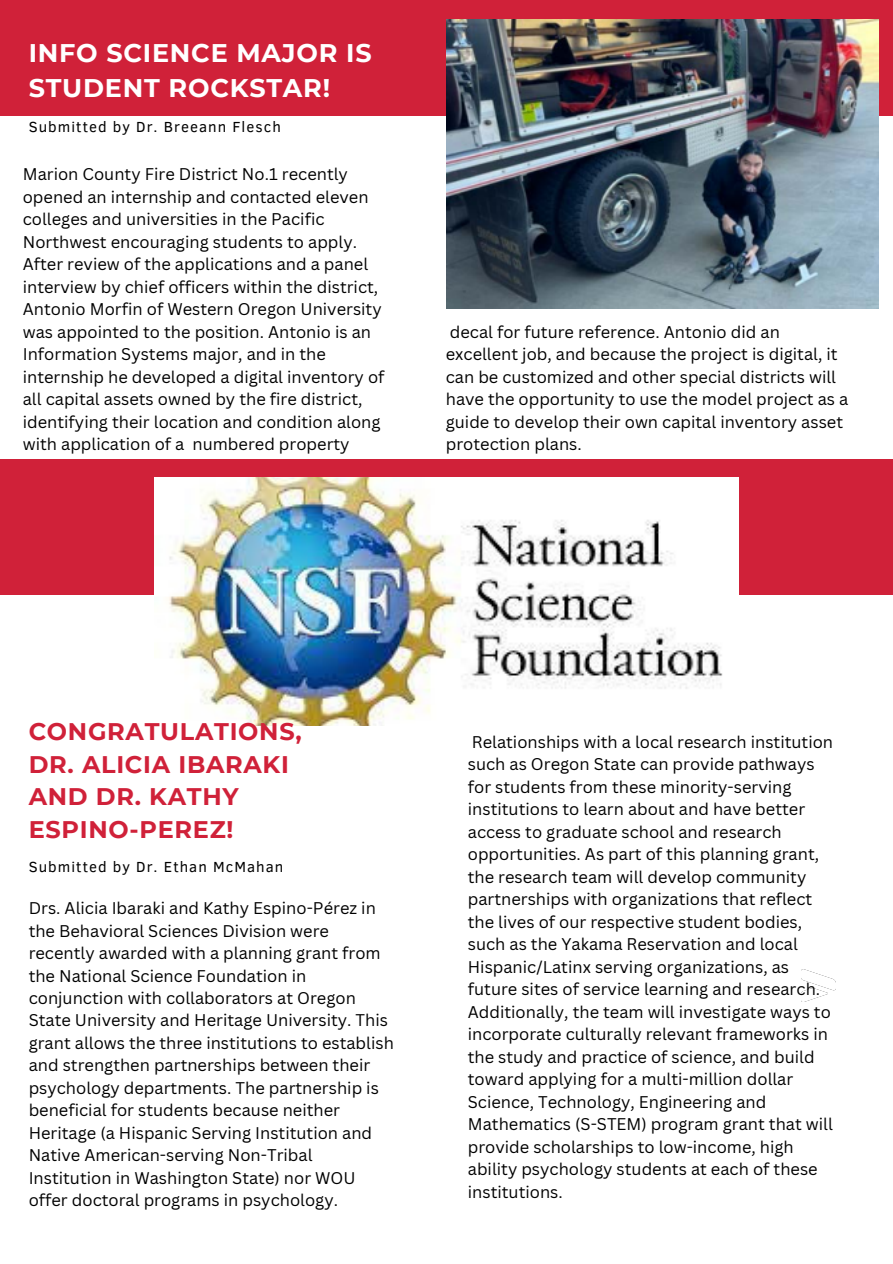
<style>
.page{position:relative;width:893px;height:1264px;background:#fff}
.page>*{position:absolute;margin:0;border:0;box-sizing:border-box;transform-origin:0 0}
.t1{font:700 25.5px/34.8px "Montserrat";letter-spacing:.03em;color:#fff}
.t2{font:700 24px/32.5px "Montserrat";letter-spacing:.03em;color:#d02139}
.t3{font:16.5px/22.5px "Canva Sans";color:#000}
.t4{font:15px "Clear Sans";letter-spacing:.07em;color:#000}
</style>
<div class="page">
<img style="left:801px;top:969px;width:34px;height:32px">
<div style="left:0;top:1px;width:892px;height:114px;background:#d02139"></div>
<img style="left:447px;top:20px;width:431px;height:288px">
<div style="left:0;top:459px;width:892px;height:135px;background:#d02139"></div>
<img style="left:155px;top:478px;width:583px;height:247px">
<h1 class="t1" style="left:29px;top:36px;width:344px">INFO SCIENCE MAJOR IS<br>STUDENT ROCKSTAR!</h1>
<p class="t4" style="left:29px;top:116px;width:254px">Submitted by Dr. Breeann Flesch</p>
<p class="t3" style="left:23px;top:163px;width:363px">Marion County Fire District No.1 recently opened an internship and contacted eleven colleges and universities in the Pacific Northwest encouraging students to apply.<br>After review of the applications and a panel interview by chief officers within the district, Antonio Morfin of Western Oregon University was appointed to the position. Antonio is an Information Systems major, and in the internship he developed a digital inventory of all capital assets owned by the fire district, identifying their location and condition along with application of a numbered property</p>
<p class="t3" style="left:446px;top:320px;width:404px">decal for future reference. Antonio did an excellent job, and because the project is digital, it can be customized and other special districts will have the opportunity to use the model project as a guide to develop their own capital inventory asset protection plans.</p>
<h2 class="t2" style="left:29px;top:715px;width:274px">CONGRATULATIONS,<br>DR. ALICIA IBARAKI<br>AND DR. KATHY<br>ESPINO-PEREZ!</h2>
<p class="t4" style="left:29px;top:855px;width:256px">Submitted by Dr. Ethan McMahan</p>
<p class="t3" style="left:29px;top:896px;width:367px">Drs. Alicia Ibaraki and Kathy Espino-Pérez in the Behavioral Sciences Division were recently awarded with a planning grant from the National Science Foundation in conjunction with collaborators at Oregon State University and Heritage University. This grant allows the three institutions to establish and strengthen partnerships between their psychology departments. The partnership is beneficial for students because neither Heritage (a Hispanic Serving Institution and Native American-serving Non-Tribal Institution in Washington State) nor WOU offer doctoral programs in psychology.</p>
<p class="t3" style="left:468px;top:730px;width:367px">Relationships with a local research institution such as Oregon State can provide pathways for students from these minority-serving institutions to learn about and have better access to graduate school and research opportunities. As part of this planning grant, the research team will develop community partnerships with organizations that reflect the lives of our respective student bodies, such as the Yakama Reservation and local Hispanic/Latinx serving organizations, as future sites of service learning and research.<br>Additionally, the team will investigate ways to incorporate culturally relevant frameworks in the study and practice of science, and build toward applying for a multi-million dollar Science, Technology, Engineering and Mathematics (S-STEM) program grant that will provide scholarships to low-income, high ability psychology students at each of these institutions.</p>
</div>
